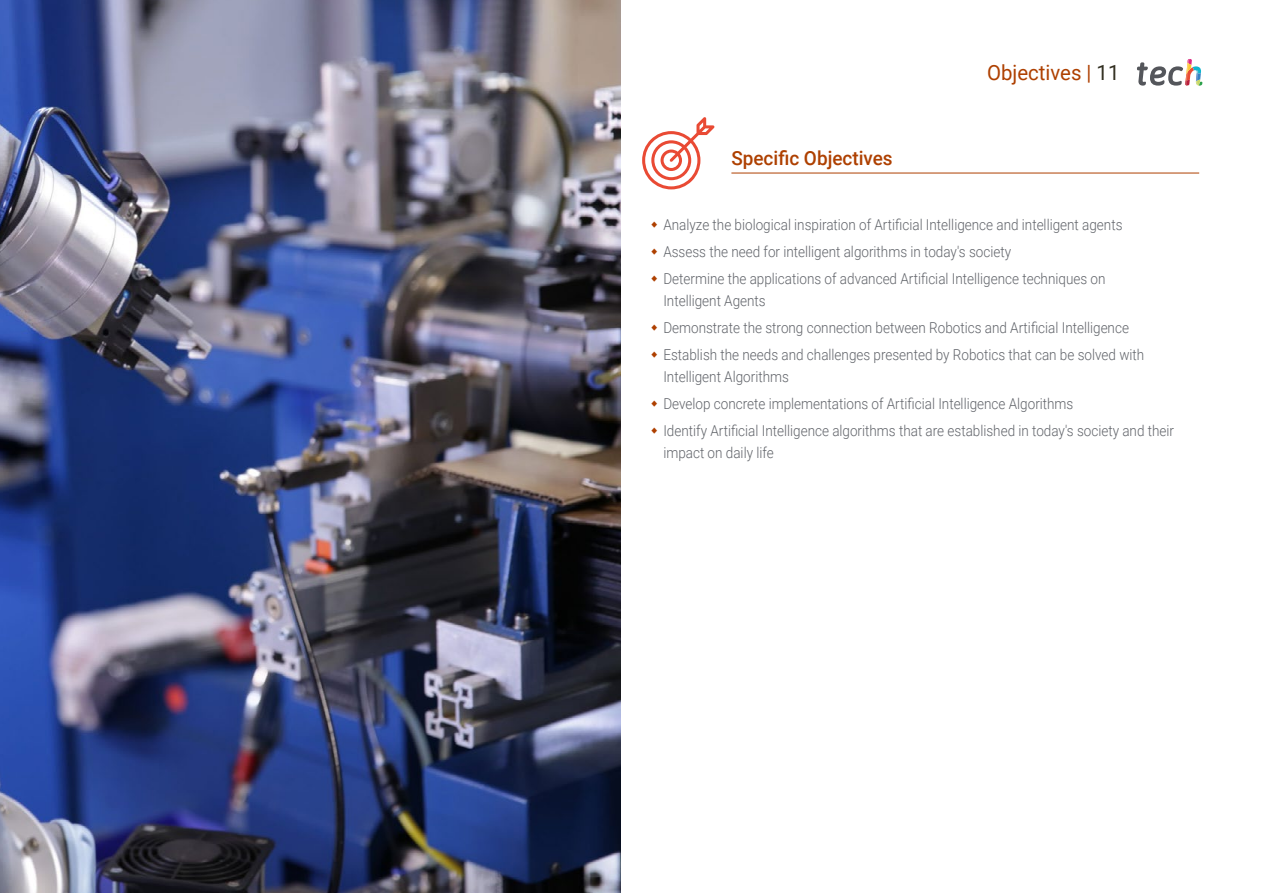
<style>
.page{position:relative;width:1263px;height:893px;background:#fff}
.page>*{position:absolute;margin:0;border:0;box-sizing:border-box;transform-origin:0 0}
.t1{font:21px "Roboto";color:#ae4000}
.t2{font:500 19.5px "Roboto";color:#ae4000}
.t3{font:300 15px/26.7px "Roboto";color:#61646a;scale:.9 1}
.s1{color:#312e20}
</style>
<div class="page">
<svg style="left:1137px;top:59px;width:65px;height:27px"></svg>
<img style="left:0;top:0;width:621px;height:893px">
<svg style="left:642px;top:117px;width:72px;height:72px"></svg>
<hr style="left:731px;top:173px;width:468px;height:1px;background:#ae4000">
<h2 class="t2" style="left:731px;top:144px;width:163px">Specific Objectives</h2>
<h1 class="t1" style="left:987px;top:57px;width:134px">Objectives | <span class="s1">11</span></h1>
<p class="t3" style="left:663px;top:211px;width:512px">Analyze the biological inspiration of Artificial Intelligence and intelligent agents<br>Assess the need for intelligent algorithms in today's society<br>Determine the applications of advanced Artificial Intelligence techniques on</p>
<p class="t3" style="left:663px;top:287px;width:536px">Intelligent Agents<br>Demonstrate the strong connection between Robotics and Artificial Intelligence<br>Establish the needs and challenges presented by Robotics that can be solved with</p>
<p class="t3" style="left:663px;top:363px;width:569px">Intelligent Algorithms<br>Develop concrete implementations of Artificial Intelligence Algorithms<br>Identify Artificial Intelligence algorithms that are established in today's society and their</p>
<p class="t3" style="left:663px;top:439px;width:124px">impact on daily life</p>
</div>
